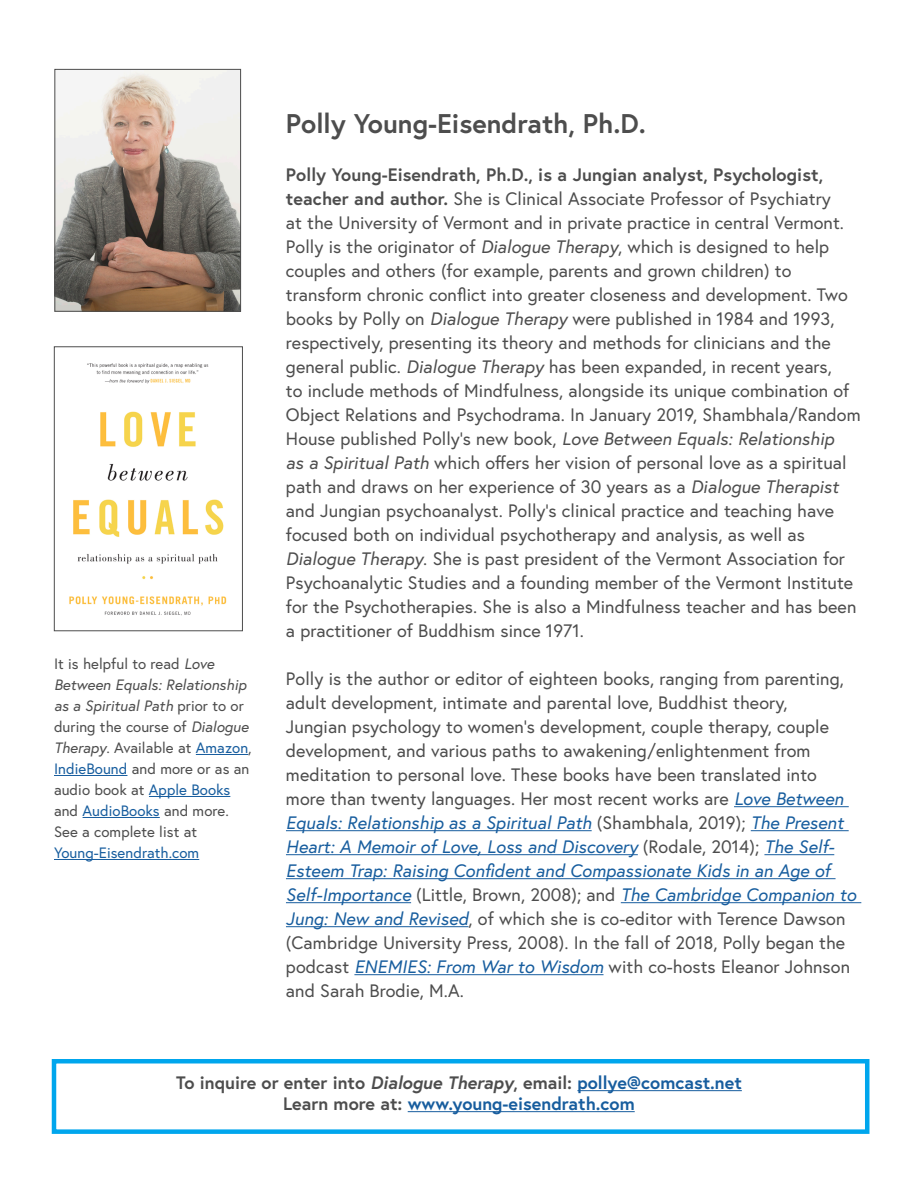
<style>
.page{position:relative;width:918px;height:1188px;background:#fff}
.page>*{position:absolute;margin:0;border:0;box-sizing:border-box;transform-origin:0 0}
.t1{font:700 27px "Europa";color:#4d4d4d}
.t2{font:18px/24px "Europa";letter-spacing:.005em;color:#4d4d4d}
.t3{font:700 18px/21px "Europa";color:#175d9e;text-align:center}
.t4{font:15px/21px "Europa";letter-spacing:.005em;color:#4d4d4d}
.s1{font-style:italic}
.s2{color:#175d9e}
.s3{font-weight:700}
.s4{font-style:italic;color:#175d9e}
.s5{color:#4d4d4d}
.s6{font-style:italic;color:#4d4d4d}
</style>
<div class="page">
<div style="left:52px;top:1059px;width:817px;height:75px;border:4px solid #00a6ed"></div>
<hr style="left:577px;top:1090px;width:165px;height:1px;background:#175d9e">
<hr style="left:408px;top:1111px;width:227px;height:1px;background:#175d9e">
<img style="left:56px;top:71px;width:183px;height:239px">
<div style="left:54px;top:69px;width:187px;height:243px;border:1px solid #4d4d4d"></div>
<img style="left:69px;top:363px;width:158px;height:253px">
<div style="left:54px;top:346px;width:189px;height:285px;border:1px solid #4d4d4d"></div>
<hr style="left:734px;top:806px;width:115px;height:1px;background:#175d9e">
<hr style="left:286px;top:830px;width:306px;height:1px;background:#175d9e">
<hr style="left:751px;top:830px;width:98px;height:1px;background:#175d9e">
<hr style="left:286px;top:854px;width:352px;height:1px;background:#175d9e">
<hr style="left:764px;top:854px;width:70px;height:1px;background:#175d9e">
<hr style="left:286px;top:878px;width:550px;height:1px;background:#175d9e">
<hr style="left:286px;top:902px;width:125px;height:1px;background:#175d9e">
<hr style="left:621px;top:902px;width:240px;height:1px;background:#175d9e">
<hr style="left:286px;top:926px;width:183px;height:1px;background:#175d9e">
<hr style="left:354px;top:974px;width:250px;height:1px;background:#175d9e">
<hr style="left:196px;top:754px;width:52px;height:1px;background:#175d9e">
<hr style="left:54px;top:775px;width:73px;height:1px;background:#175d9e">
<hr style="left:149px;top:796px;width:81px;height:1px;background:#175d9e">
<hr style="left:83px;top:817px;width:77px;height:1px;background:#175d9e">
<hr style="left:54px;top:859px;width:145px;height:1px;background:#175d9e">
<p class="t4" style="left:54px;top:653px;width:199px">It is helpful to read <span class="s1">Love<br>Between Equals: Relationship as a Spiritual Path</span> prior to or during the course of <span class="s1">Dialogue<br>Therapy</span>. Available at <span class="s2">Amazon</span>,<br><span class="s2">IndieBound</span> and more or as an audio book at <span class="s2">Apple Books </span>and <span class="s2">AudioBooks</span> and more.<br>See a complete list at<br><span class="s2">Young-Eisendrath.com</span></p>
<p class="t1" style="left:286px;top:105px;width:361px">Polly Young-Eisendrath, Ph.D.</p>
<p class="t2" style="left:286px;top:163px;width:576px"><span class="s3">Polly Young-Eisendrath, Ph.D., is a Jungian analyst, Psychologist, teacher and author.</span> She is Clinical Associate Professor of Psychiatry<br>at the University of Vermont and in private practice in central Vermont.<br>Polly is the originator of <span class="s1">Dialogue Therapy</span>, which is designed to help couples and others (for example, parents and grown children) to transform chronic conflict into greater closeness and development. Two books by Polly on <span class="s1">Dialogue Therapy</span> were published in 1984 and 1993, respectively, presenting its theory and methods for clinicians and the general public. <span class="s1">Dialogue Therapy</span> has been expanded, in recent years,<br>to include methods of Mindfulness, alongside its unique combination of Object Relations and Psychodrama. In January 2019, Shambhala/Random House published Polly’s new book, <span class="s1">Love Between Equals: Relationship<br>as a Spiritual Path</span> which offers her vision of personal love as a spiritual path and draws on her experience of 30 years as a <span class="s1">Dialogue Therapist </span>and Jungian psychoanalyst. Polly’s clinical practice and teaching have focused both on individual psychotherapy and analysis, as well as <span class="s1">Dialogue Therapy</span>. She is past president of the Vermont Association for Psychoanalytic Studies and a founding member of the Vermont Institute for the Psychotherapies. She is also a Mindfulness teacher and has been a practitioner of Buddhism since 1971.</p>
<p class="t2" style="left:286px;top:667px;width:572px">Polly is the author or editor of eighteen books, ranging from parenting, adult development, intimate and parental love, Buddhist theory,<br>Jungian psychology to women’s development, couple therapy, couple development, and various paths to awakening/enlightenment from meditation to personal love. These books have been translated into more than twenty languages. Her most recent works are <span class="s4">Love Between Equals: Relationship as a Spiritual Path</span> (Shambhala, 2019); <span class="s4">The Present Heart: A Memoir of Love, Loss and Discovery</span> (Rodale, 2014); <span class="s4">The Self-Esteem Trap: Raising Confident and Compassionate Kids in an Age of Self-Importance</span> (Little, Brown, 2008); and <span class="s4">The Cambridge Companion to Jung: New and Revised</span>, of which she is co-editor with Terence Dawson (Cambridge University Press, 2008). In the fall of 2018, Polly began the podcast <span class="s4">ENEMIES: From War to Wisdom</span> with co-hosts Eleanor Johnson and Sarah Brodie, M.A.</p>
<p class="t3" style="left:176px;top:1072px;width:567px"><span class="s5">To inquire or enter into</span> <span class="s6">Dialogue Therapy</span><span class="s5">, email:</span> pollye@comcast.net<br><span class="s5">Learn more at:</span> www.young-eisendrath.com</p>
</div>
